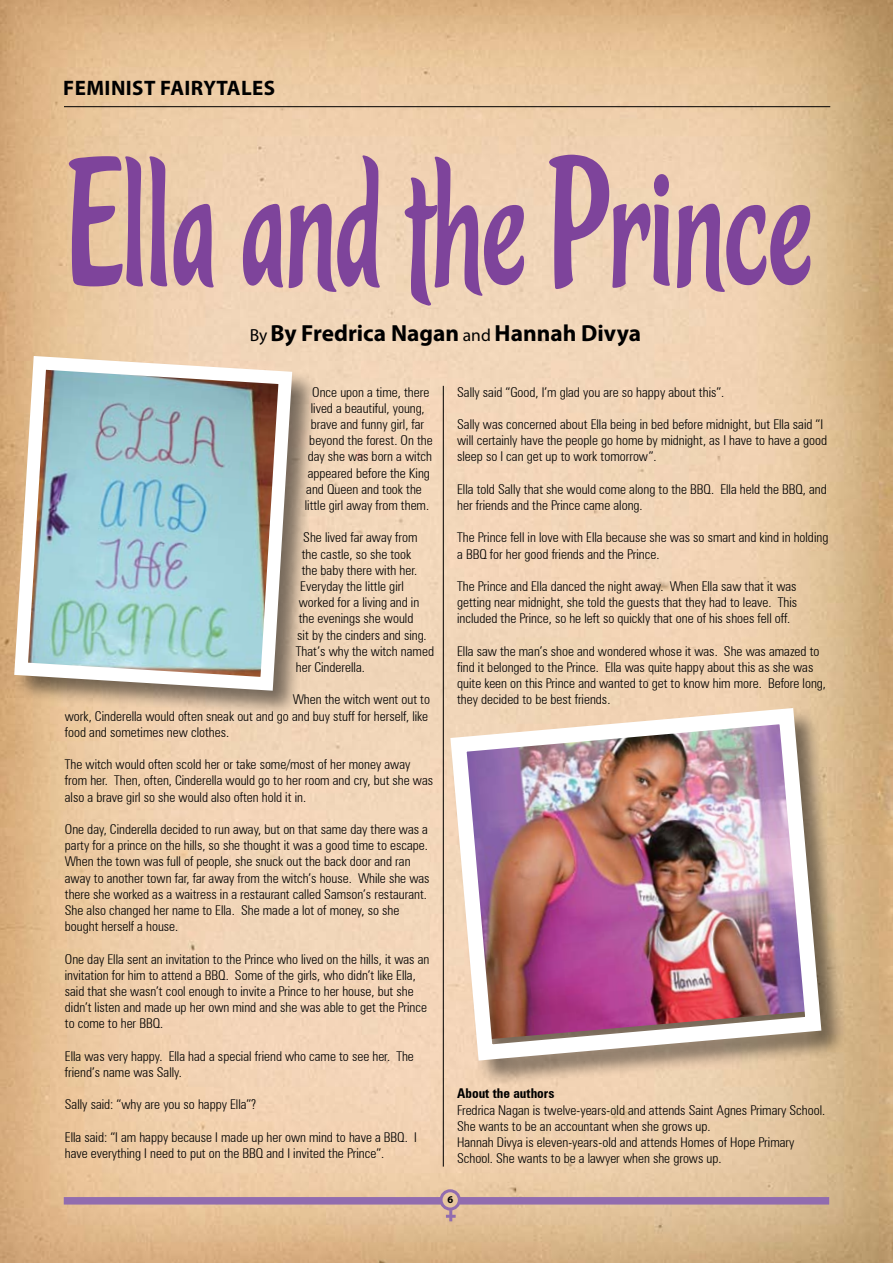
<style>
.page{position:relative;width:893px;height:1263px;background:#fff}
.page>*{position:absolute;margin:0;border:0;box-sizing:border-box;transform-origin:0 0}
.t1{font:154.2px "Pinguino";color:#7e449b}
.t2{font:700 23.4px "Myriad Pro";color:#000}
.t3{font:700 21px "Myriad Pro";color:#000}
.t4{font:300 condensed 13.5px/16.2px "Zurich BT";color:#000}
.t5{font:700 condensed 13.5px "Zurich BT";color:#000}
.t6{font:700 10.5px "Myriad Pro";color:#000}
.s1{font-weight:400;font-size:17.55px}
</style>
<div class="page">
<img style="left:0;top:0;width:893px;height:1263px">
<div style="left:440px;top:1189px;width:21px;height:21px;border:3px solid #916caf;border-radius:50%"></div>
<div style="left:64px;top:1197px;width:377px;height:7px;background:#916caf"></div>
<svg style="left:446px;top:1210px;width:10px;height:11px"></svg>
<div style="left:459px;top:1197px;width:370px;height:7px;background:#916caf"></div>
<hr style="left:64px;top:106px;width:766px;height:1px;background:#000">
<div style="left:448px;top:706px;width:398px;height:379px;background:#000;opacity:.5"></div>
<img style="left:442px;top:700px;width:387px;height:369px">
<div style="left:12px;top:354px;width:306px;height:362px;background:#000;opacity:.5"></div>
<img style="left:7px;top:349px;width:292px;height:349px">
<hr style="left:443px;top:386px;width:1px;height:780px;background:#000">
<h3 class="t3" style="left:63px;top:75px;width:24px">Feminist</h3>
<h3 class="t3" style="left:160px;top:75px;width:23px">Fairytales</h3>
<h1 class="t1" style="left:66px;top:123px;width:748px">Ella and the Prince</h1>
<h2 class="t2" style="left:250px;top:318px;width:393px"><span class="s1">By</span> By Fredrica Nagan <span class="s1">and</span> Hannah Divya</h2>
<p class="t4" style="left:312px;top:383px;width:119px">Once upon a time, there</p>
<p class="t4" style="left:311px;top:400px;width:115px">lived a beautiful, young,</p>
<p class="t4" style="left:311px;top:416px;width:115px">brave and funny girl, far</p>
<p class="t4" style="left:309px;top:432px;width:125px">beyond the forest. On the</p>
<p class="t4" style="left:308px;top:448px;width:126px">day she was born a witch</p>
<p class="t4" style="left:308px;top:464px;width:124px">appeared before the King</p>
<p class="t4" style="left:306px;top:481px;width:117px">and Queen and took the</p>
<p class="t4" style="left:305px;top:497px;width:126px">little girl away from them.</p>
<p class="t4" style="left:303px;top:529px;width:116px">She lived far away from</p>
<p class="t4" style="left:302px;top:545px;width:111px">the castle, so she took</p>
<p class="t4" style="left:302px;top:562px;width:117px">the baby there with her.</p>
<p class="t4" style="left:300px;top:578px;width:105px">Everyday the little girl</p>
<p class="t4" style="left:299px;top:594px;width:122px">worked for a living and in</p>
<p class="t4" style="left:299px;top:610px;width:116px">the evenings she would</p>
<p class="t4" style="left:297px;top:626px;width:131px">sit by the cinders and sing.</p>
<p class="t4" style="left:296px;top:643px;width:140px">That’s why the witch named</p>
<p class="t4" style="left:296px;top:659px;width:71px">her Cinderella.</p>
<p class="t4" style="left:65px;top:691px;width:367px;text-indent:228px">When the witch went out to work, Cinderella would often sneak out and go and buy stuff for herself, like food and sometimes new clothes.</p>
<p class="t4" style="left:65px;top:756px;width:370px">The witch would often scold her or take some/most of her money away from her. Then, often, Cinderella would go to her room and cry, but she was also a brave girl so she would also often hold it in.</p>
<p class="t4" style="left:65px;top:821px;width:366px">One day, Cinderella decided to run away, but on that same day there was a party for a prince on the hills, so she thought it was a good time to escape.<br>When the town was full of people, she snuck out the back door and ran away to another town far, far away from the witch’s house. While she was there she worked as a waitress in a restaurant called Samson’s restaurant.<br>She also changed her name to Ella. She made a lot of money, so she bought herself a house.</p>
<p class="t4" style="left:65px;top:950px;width:366px">One day Ella sent an invitation to the Prince who lived on the hills, it was an invitation for him to attend a BBQ. Some of the girls, who didn’t like Ella, said that she wasn’t cool enough to invite a Prince to her house, but she didn’t listen and made up her own mind and she was able to get the Prince to come to her BBQ.</p>
<p class="t4" style="left:65px;top:1048px;width:351px">Ella was very happy. Ella had a special friend who came to see her. The friend’s name was Sally.</p>
<p class="t4" style="left:65px;top:1096px;width:193px">Sally said: “why are you so happy Ella”?</p>
<p class="t4" style="left:65px;top:1129px;width:353px">Ella said: “I am happy because I made up her own mind to have a BBQ. I have everything I need to put on the BBQ and I invited the Prince”.</p>
<p class="t4" style="left:457px;top:383px;width:269px">Sally said “Good, I’m glad you are so happy about this”.</p>
<p class="t4" style="left:457px;top:416px;width:372px">Sally was concerned about Ella being in bed before midnight, but Ella said “I will certainly have the people go home by midnight, as I have to have a good sleep so I can get up to work tomorrow”.</p>
<p class="t4" style="left:457px;top:481px;width:371px">Ella told Sally that she would come along to the BBQ. Ella held the BBQ, and her friends and the Prince came along.</p>
<p class="t4" style="left:457px;top:529px;width:373px">The Prince fell in love with Ella because she was so smart and kind in holding a BBQ for her good friends and the Prince.</p>
<p class="t4" style="left:457px;top:578px;width:341px;text-align:justify">The Prince and Ella danced the night away. When Ella saw that it was getting near midnight, she told the guests that they had to leave. This included the Prince, so he left so quickly that one of his shoes fell off.</p>
<p class="t4" style="left:457px;top:643px;width:370px">Ella saw the man’s shoe and wondered whose it was. She was amazed to find it belonged to the Prince. Ella was quite happy about this as she was quite keen on this Prince and wanted to get to know him more. Before long, they decided to be best friends.</p>
<p class="t5" style="left:457px;top:1085px;width:99px">About the authors</p>
<p class="t4" style="left:457px;top:1102px;width:370px">Fredrica Nagan is twelve-years-old and attends Saint Agnes Primary School.<br>She wants to be an accountant when she grows up.<br>Hannah Divya is eleven-years-old and attends Homes of Hope Primary School. She wants to be a lawyer when she grows up.</p>
<p class="t6" style="left:447px;top:1192px;width:7px">6</p>
</div>
